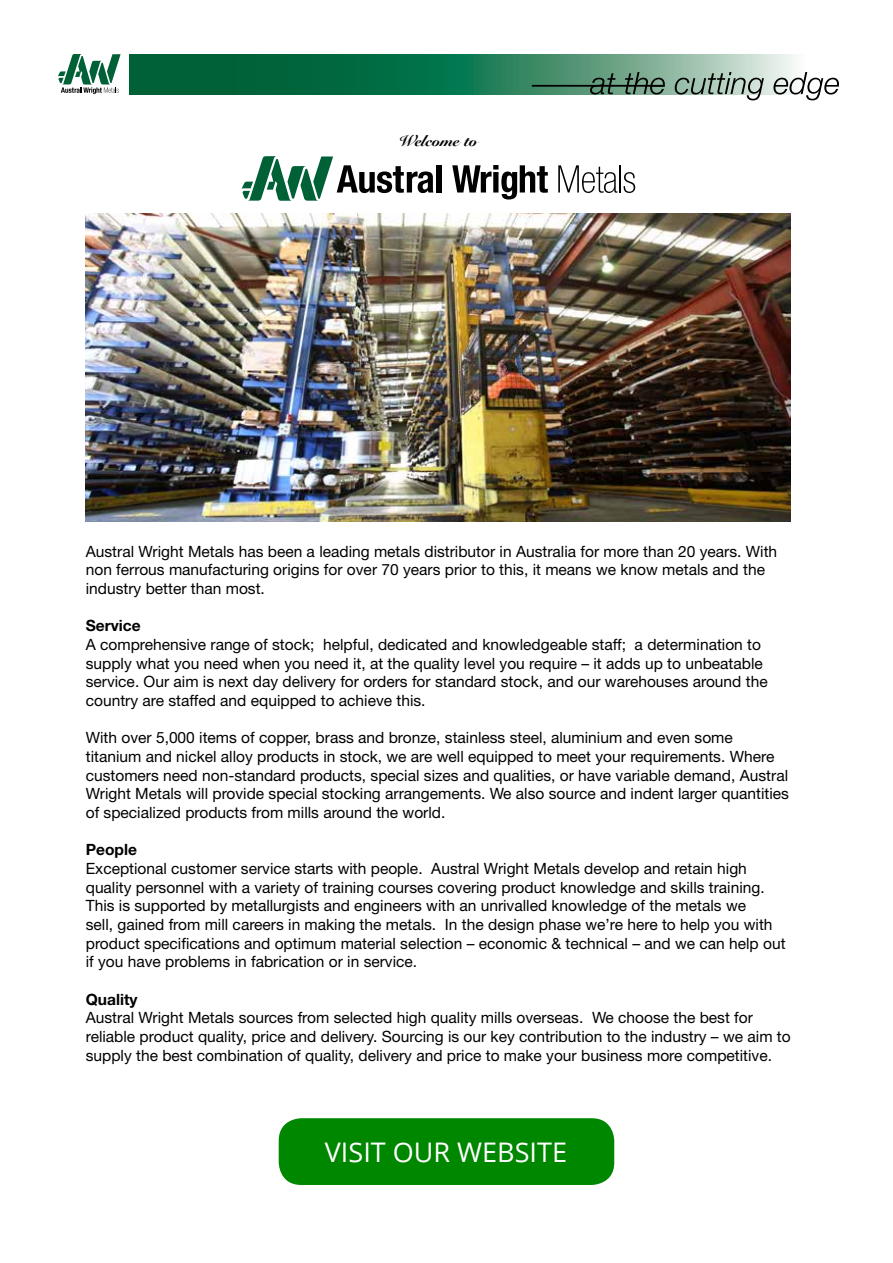
<style>
.page{position:relative;width:893px;height:1263px;background:#fff}
.page>*{position:absolute;margin:0;border:0;box-sizing:border-box;transform-origin:0 0}
.t1{font:27px "Open Sans";color:#fff}
.t2{font:15.6px/18.6px "Helvetica Neue";color:#000}
.t3{font:900 15.6px "Snell Roundhand";color:#000}
.s1{font-weight:700}
</style>
<div class="page">
<div style="left:279px;top:1118px;width:335px;height:67px;background:#008700;border-radius:22px"></div>
<svg style="left:58px;top:54px;width:63px;height:40px"></svg>
<svg style="left:130px;top:54px;width:665px;height:40px;background:#2a7f5b"></svg>
<svg style="left:590px;top:73px;width:26px;height:22px"></svg>
<svg style="left:625px;top:72px;width:40px;height:23px"></svg>
<svg style="left:675px;top:72px;width:89px;height:28px"></svg>
<svg style="left:773px;top:72px;width:66px;height:28px"></svg>
<hr style="left:532px;top:85px;width:133px;height:2px;background:#000">
<svg style="left:241px;top:156px;width:193px;height:45px"></svg>
<div style="left:436px;top:165px;width:6px;height:27px;background:#000"></div>
<svg style="left:452px;top:165px;width:96px;height:34px"></svg>
<svg style="left:558px;top:165px;width:77px;height:28px"></svg>
<img style="left:86px;top:213px;width:705px;height:308px">
<p class="t3" style="left:399px;top:132px;width:80px">Welcome to</p>
<p class="t2" style="left:86px;top:542px;width:693px">Austral Wright Metals has been a leading metals distributor in Australia for more than 20 years. With non ferrous manufacturing origins for over 70 years prior to this, it means we know metals and the industry better than most.</p>
<p class="t2" style="left:86px;top:616px;width:683px"><span class="s1">Service<br></span>A comprehensive range of stock; helpful, dedicated and knowledgeable staff; a determination to supply what you need when you need it, at the quality level you require – it adds up to unbeatable service. Our aim is next day delivery for orders for standard stock, and our warehouses around the country are staffed and equipped to achieve this.</p>
<p class="t2" style="left:86px;top:728px;width:705px">With over 5,000 items of copper, brass and bronze, stainless steel, aluminium and even some titanium and nickel alloy products in stock, we are well equipped to meet your requirements. Where customers need non-standard products, special sizes and qualities, or have variable demand, Austral Wright Metals will provide special stocking arrangements. We also source and indent larger quantities of specialized products from mills around the world.</p>
<p class="t2" style="left:86px;top:840px;width:701px"><span class="s1">People<br></span>Exceptional customer service starts with people. Austral Wright Metals develop and retain high quality personnel with a variety of training courses covering product knowledge and skills training.<br>This is supported by metallurgists and engineers with an unrivalled knowledge of the metals we<br>sell, gained from mill careers in making the metals. In the design phase we’re here to help you with product specifications and optimum material selection – economic &amp; technical – and we can help out if you have problems in fabrication or in service.</p>
<p class="t2" style="left:86px;top:989px;width:706px"><span class="s1">Quality<br></span>Austral Wright Metals sources from selected high quality mills overseas. We choose the best for reliable product quality, price and delivery. Sourcing is our key contribution to the industry – we aim to supply the best combination of quality, delivery and price to make your business more competitive.</p>
<p class="t1" style="left:325px;top:1133px;width:244px">VISIT OUR WEBSITE</p>
</div>
